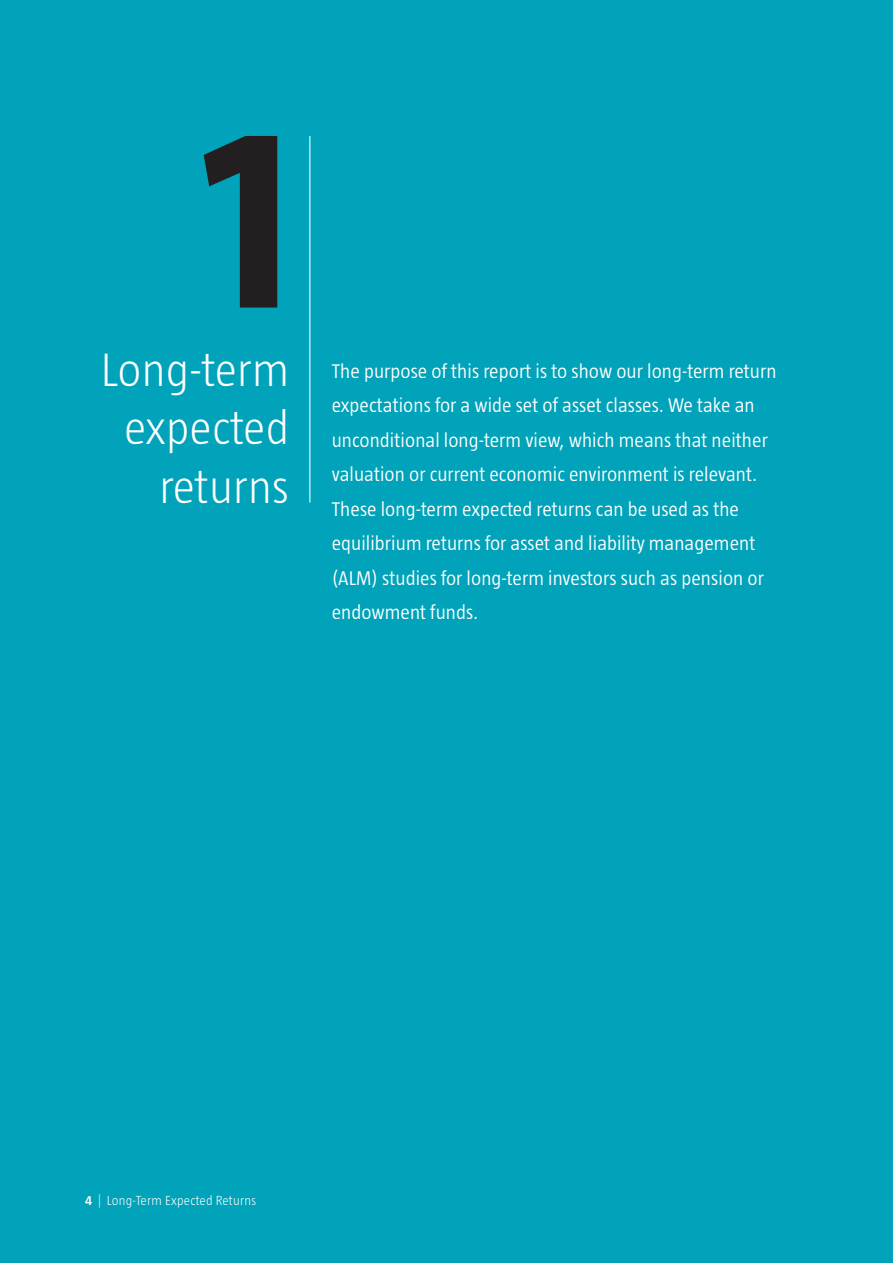
<style>
.page{position:relative;width:893px;height:1263px;background:#00a3b9}
.page>*{position:absolute;margin:0;border:0;box-sizing:border-box;transform-origin:0 0}
._02-body_text{font:700 264px "Taz";color:#231f20}
.t1{font:300 48px/58.5px "Taz";letter-spacing:.005em;color:#fff;text-align:right}
.t2{font:300 20.25px/34.5px "Taz";letter-spacing:.005em;color:#fff}
.t3{font:300 13.5px "Taz";letter-spacing:.02em;color:#fff}
.s1{font-weight:600}
</style>
<div class="page">
<hr style="left:309px;top:136px;width:1px;height:367px;background:#fff">
<p class="_02-body_text" style="left:202px;top:70px;width:93px">1</p>
<p class="t1" style="left:101px;top:339px;width:190px">Long-term expected returns</p>
<p class="t2" style="left:332px;top:353px;width:446px">The purpose of this report is to show our long-term return expectations for a wide set of asset classes. We take an unconditional long-term view, which means that neither valuation or current economic environment is relevant.<br>These long-term expected returns can be used as the equilibrium returns for asset and liability management (ALM) studies for long-term investors such as pension or endowment funds.</p>
<p class="t3" style="left:85px;top:1192px;width:173px"><span class="s1">4</span> | Long-Term Expected Returns</p>
</div>
